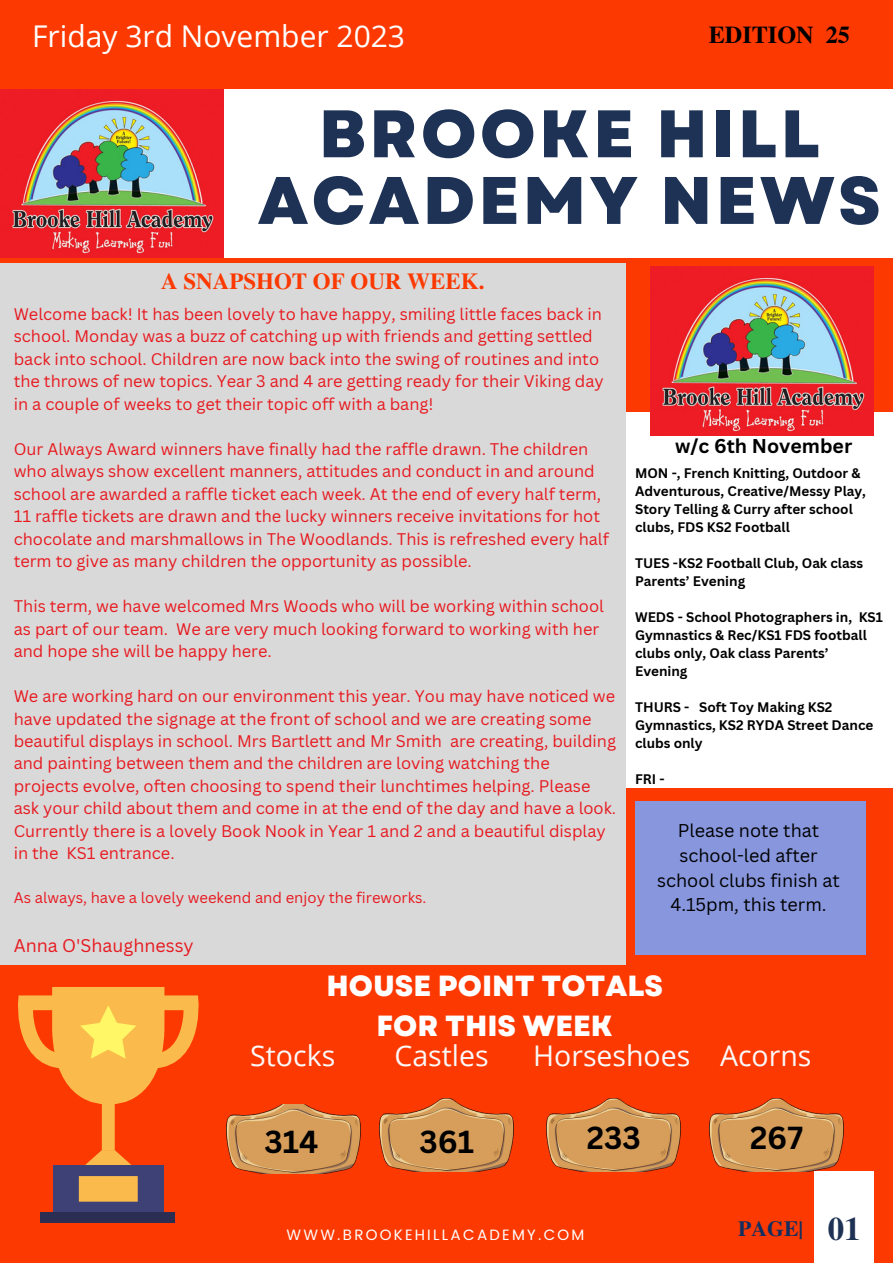
<style>
.page{position:relative;width:893px;height:1264px;background:#fff}
.page>*{position:absolute;margin:0;border:0;box-sizing:border-box;transform-origin:0 0}
.t1{font:800 67.05px/66.6px "Garet";letter-spacing:.05em;color:#1e3256;text-align:center}
.t2{font:700 32.85px "Te X Gyre Termes";color:#1e3256}
.t3{font:700 30.9px "Canva Sans";color:#000}
.t4{font:30px "Open Sans";color:#fff}
.t5{font:800 29.1px/40px "Garet";color:#fff;text-align:center}
.t6{font:28.5px "Open Sans";color:#fbf9fa}
.t7{font:700 24.15px "Te X Gyre Termes";color:#000}
.t8{font:700 22.95px "Te X Gyre Termes";color:#fc3901}
.t9{font:700 21.75px "Te X Gyre Termes";color:#142e60}
.t10{font:700 19.5px "Canva Sans";color:#000}
.t11{font:18px/24.8px "Canva Sans";color:#000;text-align:center}
.t12{font:17.85px "Canva Sans";color:#e7191f}
.t13{font:16.35px/22.5px "Canva Sans";color:#e7191f}
.t14{font:15px "Poppins";letter-spacing:.15em;color:#fff}
.t15{font:14.85px "Canva Sans";color:#e7191f}
.t16{font:700 13.5px/18px "Canva Sans";color:#000}
</style>
<div class="page">
<div style="left:0;top:0;width:892px;height:1262px;background:#fc3901"></div>
<div style="left:0;top:89px;width:892px;height:169px;background:#fff"></div>
<div style="left:814px;top:1171px;width:59px;height:91px;background:#fff"></div>
<div style="left:53px;top:1165px;width:111px;height:47px;background:#3d4176"></div>
<div style="left:41px;top:1212px;width:134px;height:11px;background:#2c2d53"></div>
<div style="left:79px;top:1175px;width:59px;height:26px;background:#fabb4c"></div>
<svg style="left:18px;top:987px;width:181px;height:178px"></svg>
<img style="left:0;top:89px;width:223px;height:169px">
<div style="left:625px;top:412px;width:267px;height:375px;background:#fff"></div>
<img style="left:379px;top:1098px;width:134px;height:73px">
<img style="left:226px;top:1104px;width:134px;height:69px">
<img style="left:546px;top:1098px;width:134px;height:73px">
<img style="left:709px;top:1098px;width:133px;height:73px">
<div style="left:0;top:263px;width:625px;height:701px;background:#d9d9d9"></div>
<img style="left:650px;top:266px;width:223px;height:169px">
<div style="left:635px;top:801px;width:230px;height:154px;background:#8796dd"></div>
<p class="t4" style="left:32px;top:15px;width:374px">Friday 3rd November 2023</p>
<p class="t7" style="left:708px;top:16px;width:143px">EDITION 25</p>
<p class="t1" style="left:258px;top:101px;width:624px">BROOKE HILL<br>ACADEMY NEWS</p>
<p class="t8" style="left:161px;top:263px;width:325px">A SNAPSHOT OF OUR WEEK.</p>
<p class="t13" style="left:14px;top:302px;width:591px">Welcome back! It has been lovely to have happy, smiling little faces back in school. Monday was a buzz of catching up with friends and getting settled back into school. Children are now back into the swing of routines and into the throws of new topics. Year 3 and 4 are getting ready for their Viking day in a couple of weeks to get their topic off with a bang!</p>
<p class="t13" style="left:14px;top:437px;width:596px">Our Always Award winners have finally had the raffle drawn. The children who always show excellent manners, attitudes and conduct in and around school are awarded a raffle ticket each week. At the end of every half term, 11 raffle tickets are drawn and the lucky winners receive invitations for hot chocolate and marshmallows in The Woodlands. This is refreshed every half term to give as many children the opportunity as possible.</p>
<p class="t13" style="left:14px;top:594px;width:591px">This term, we have welcomed Mrs Woods who will be working within school as part of our team. We are very much looking forward to working with her and hope she will be happy here.</p>
<p class="t13" style="left:14px;top:684px;width:604px">We are working hard on our environment this year. You may have noticed we have updated the signage at the front of school and we are creating some beautiful displays in school. Mrs Bartlett and Mr Smith are creating, building and painting between them and the children are loving watching the projects evolve, often choosing to spend their lunchtimes helping. Please ask your child about them and come in at the end of the day and have a look.<br>Currently there is a lovely Book Nook in Year 1 and 2 and a beautiful display in the KS1 entrance.</p>
<p class="t15" style="left:14px;top:887px;width:414px">As always, have a lovely weekend and enjoy the fireworks.</p>
<p class="t12" style="left:14px;top:932px;width:181px">Anna O'Shaughnessy</p>
<p class="t10" style="left:675px;top:432px;width:179px">w/c 6th November</p>
<p class="t16" style="left:635px;top:463px;width:232px">MON -, French Knitting, Outdoor &amp;<br>Adventurous, Creative/Messy Play,<br>Story Telling &amp; Curry after school clubs, FDS KS2 Football</p>
<p class="t16" style="left:635px;top:553px;width:229px">TUES -KS2 Football Club, Oak class<br>Parents’ Evening</p>
<p class="t16" style="left:635px;top:607px;width:249px">WEDS - School Photographers in, KS1<br>Gymnastics &amp; Rec/KS1 FDS football clubs only, Oak class Parents’<br>Evening</p>
<p class="t16" style="left:635px;top:697px;width:240px">THURS - Soft Toy Making KS2<br>Gymnastics, KS2 RYDA Street Dance clubs only</p>
<p class="t16" style="left:635px;top:769px;width:31px">FRI -</p>
<p class="t11" style="left:657px;top:817px;width:184px">Please note that school-led after school clubs finish at<br>4.15pm, this term.</p>
<p class="t5" style="left:326px;top:966px;width:338px">HOUSE POINT TOTALS<br>FOR THIS WEEK</p>
<p class="t6" style="left:250px;top:1035px;width:86px">Stocks</p>
<p class="t6" style="left:394px;top:1035px;width:96px">Castles</p>
<p class="t6" style="left:533px;top:1035px;width:280px">Horseshoes Acorns</p>
<p class="t3" style="left:264px;top:1119px;width:55px">314</p>
<p class="t3" style="left:419px;top:1119px;width:56px">361</p>
<p class="t3" style="left:587px;top:1116px;width:55px">233</p>
<p class="t3" style="left:750px;top:1116px;width:54px">267</p>
<p class="t14" style="left:286px;top:1225px;width:299px">WWW.BROOKEHILLACADEMY.COM</p>
<p class="t9" style="left:738px;top:1211px;width:67px">PAGE|</p>
<p class="t2" style="left:827px;top:1203px;width:34px">01</p>
</div>
